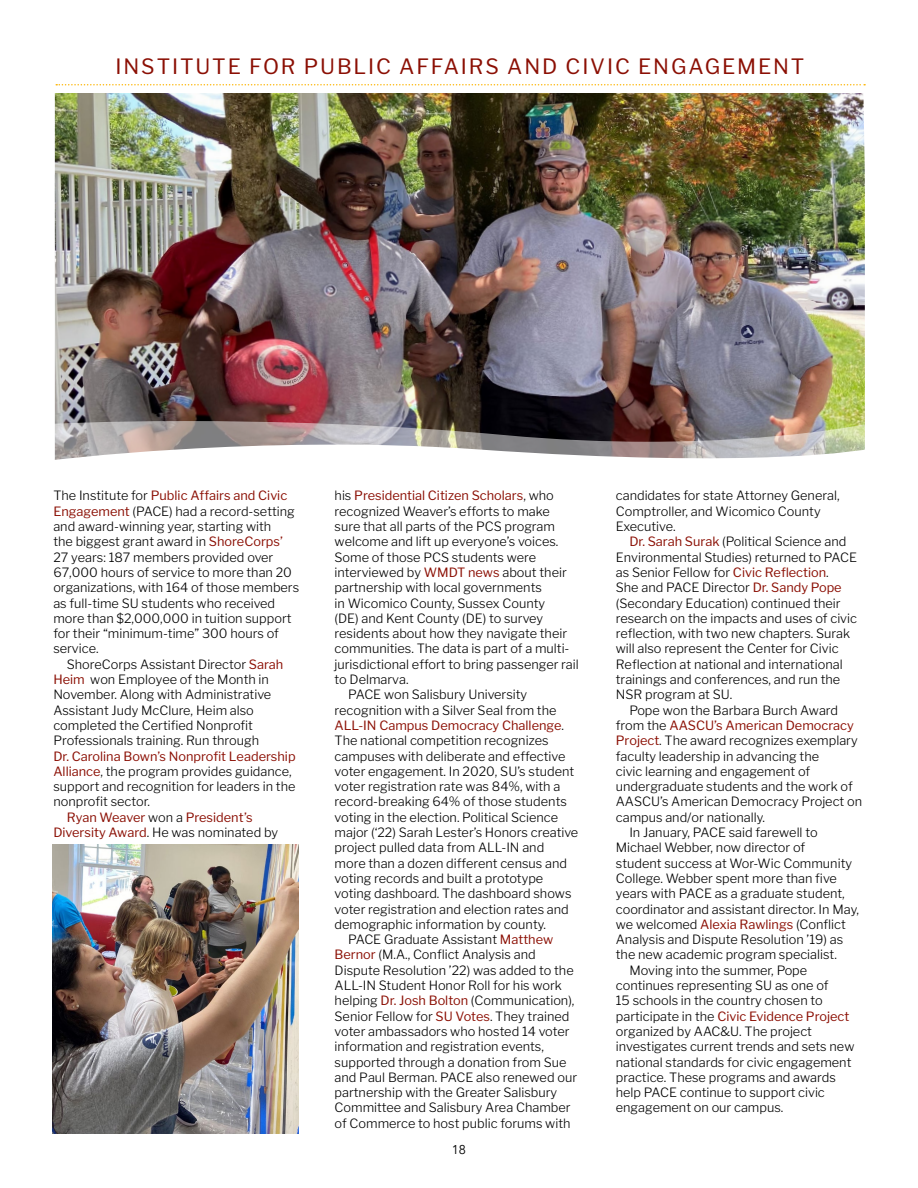
<style>
.page{position:relative;width:918px;height:1188px;background:#fff}
.page>*{position:absolute;margin:0;border:0;box-sizing:border-box;transform-origin:0 0}
.Page_Header{font:21px "Libre Franklin";letter-spacing:.09em;color:#8b0f04}
.t1{font:300 12.75px/15.3px "Libre Franklin";color:#000}
.t2{font:12.75px/15.3px "Libre Franklin";color:#8b0f04}
.t3{font:12.75px "Avenir";color:#000}
.s1{font-weight:400;color:#8b0f04}
.s2{font-weight:300;color:#000}
</style>
<div class="page">
<img style="left:55px;top:93px;width:810px;height:328px">
<img style="left:54px;top:421px;width:811px;height:13px">
<svg style="left:54px;top:434px;width:811px;height:26px"></svg>
<svg style="left:56px;top:84px;width:809px;height:2px"></svg>
<img style="left:52px;top:845px;width:246px;height:289px">
<p class="Page_Header" style="left:116px;top:54px;width:690px">INSTITUTE FOR PUBLIC AFFAIRS AND CIVIC ENGAGEMENT</p>
<p class="t1" style="left:53px;top:488px;width:247px">The Institute for <span class="s1">Public Affairs and Civic Engagement</span> (PACE) had a record-setting and award-winning year, starting with<br>the biggest grant award in <span class="s1">ShoreCorps’ </span>27 years: 187 members provided over 67,000 hours of service to more than 20 organizations, with 164 of those members as full-time SU students who received more than $2,000,000 in tuition support for their “minimum-time” 300 hours of service.</p>
<p class="t1" style="left:53px;top:656px;width:244px;text-indent:14px">ShoreCorps Assistant Director <span class="s1">Sarah Heim</span> won Employee of the Month in November. Along with Administrative Assistant Judy McClure, Heim also completed the Certified Nonprofit Professionals training. Run through<br><span class="s1">Dr. Carolina Bown’s Nonprofit Leadership Alliance</span>, the program provides guidance, support and recognition for leaders in the nonprofit sector.</p>
<p class="t2" style="left:53px;top:810px;width:226px;text-indent:14px">Ryan Weaver <span class="s2">won a</span> President’s<br>Diversity Award<span class="s2">. He was nominated by</span></p>
<p class="t1" style="left:335px;top:488px;width:246px">his <span class="s1">Presidential Citizen Scholars</span>, who recognized Weaver’s efforts to make sure that all parts of the PCS program welcome and lift up everyone’s voices.<br>Some of those PCS students were interviewed by <span class="s1">WMDT news</span> about their partnership with local governments<br>in Wicomico County, Sussex County<br>(DE) and Kent County (DE) to survey residents about how they navigate their communities. The data is part of a multi&shy;jurisdictional effort to bring passenger rail to Delmarva.</p>
<p class="t1" style="left:335px;top:687px;width:245px;text-indent:14px">PACE won Salisbury University recognition with a Silver Seal from the <span class="s1">ALL-IN Campus Democracy Challenge</span>.<br>The national competition recognizes campuses with deliberate and effective voter engagement. In 2020, SU’s student voter registration rate was 84%, with a record-breaking 64% of those students voting in the election. Political Science major (‘22) Sarah Lester’s Honors creative project pulled data from ALL-IN and more than a dozen different census and voting records and built a prototype voting dashboard. The dashboard shows voter registration and election rates and demographic information by county.</p>
<p class="t1" style="left:335px;top:932px;width:244px;text-indent:14px">PACE Graduate Assistant <span class="s1">Matthew Bernor</span> (M.A., Conflict Analysis and Dispute Resolution ’22) was added to the ALL-IN Student Honor Roll for his work helping <span class="s1">Dr. Josh Bolton</span> (Communication), Senior Fellow for <span class="s1">SU Votes</span>. They trained voter ambassadors who hosted 14 voter information and registration events, supported through a donation from Sue and Paul Berman. PACE also renewed our partnership with the Greater Salisbury Committee and Salisbury Area Chamber of Commerce to host public forums with</p>
<p class="t3" style="left:452px;top:1142px;width:16px">18</p>
<p class="t1" style="left:616px;top:488px;width:225px">candidates for state Attorney General,<br>Comptroller, and Wicomico County<br>Executive.</p>
<p class="t1" style="left:616px;top:534px;width:243px;text-indent:14px"><span class="s1">Dr. Sarah Surak</span> (Political Science and Environmental Studies) returned to PACE as Senior Fellow for <span class="s1">Civic Reflection</span>.<br>She and PACE Director <span class="s1">Dr. Sandy Pope </span>(Secondary Education) continued their research on the impacts and uses of civic reflection, with two new chapters. Surak will also represent the Center for Civic Reflection at national and international trainings and conferences, and run the NSR program at SU.</p>
<p class="t1" style="left:616px;top:702px;width:248px;text-indent:14px">Pope won the Barbara Burch Award from the <span class="s1">AASCU’s American Democracy Project</span>. The award recognizes exemplary faculty leadership in advancing the<br>civic learning and engagement of undergraduate students and the work of AASCU’s American Democracy Project on campus and/or nationally.</p>
<p class="t1" style="left:616px;top:825px;width:245px;text-indent:14px">In January, PACE said farewell to Michael Webber, now director of<br>student success at Wor-Wic Community College. Webber spent more than five years with PACE as a graduate student, coordinator and assistant director. In May, we welcomed <span class="s1">Alexia Rawlings</span> (Conflict Analysis and Dispute Resolution ’19) as the new academic program specialist.</p>
<p class="t1" style="left:616px;top:962px;width:240px;text-indent:14px">Moving into the summer, Pope continues representing SU as one of<br>15 schools in the country chosen to participate in the <span class="s1">Civic Evidence Project </span>organized by AAC&amp;U. The project investigates current trends and sets new national standards for civic engagement practice. These programs and awards help PACE continue to support civic engagement on our campus.</p>
</div>
